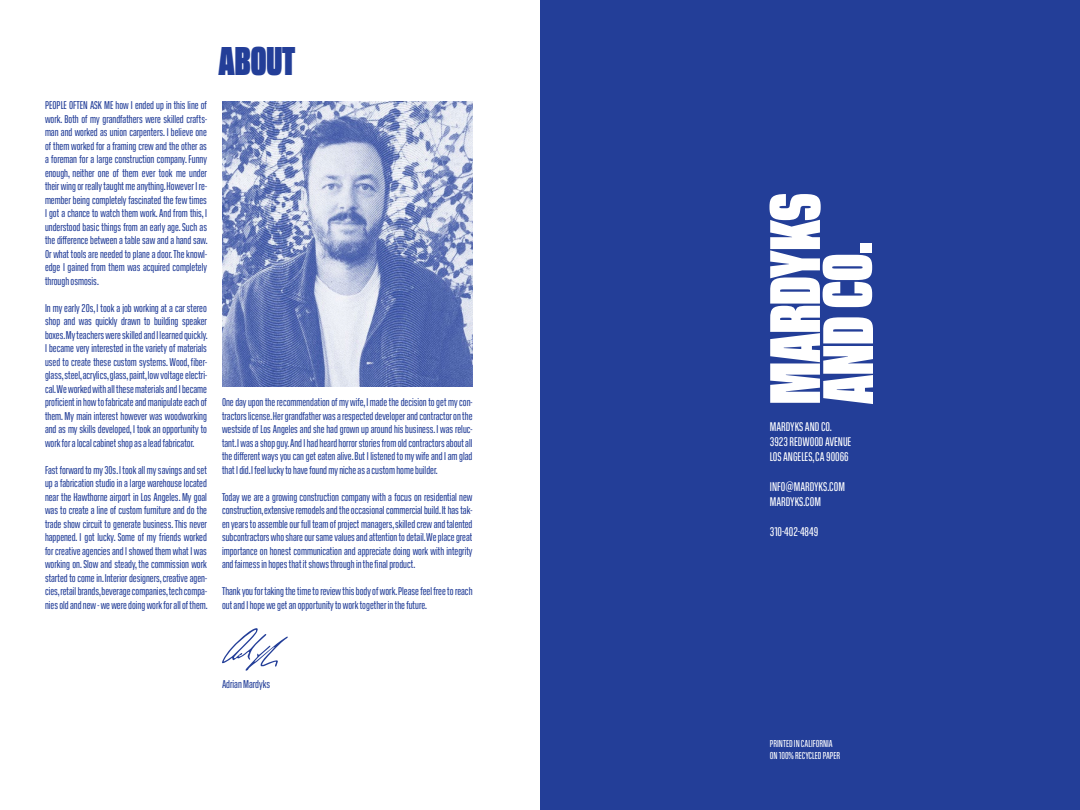
<style>
.page{position:relative;width:1080px;height:810px;background:#fff}
.page>*{position:absolute;margin:0;border:0;box-sizing:border-box;transform-origin:0 0}
.t1{font:900 40px "Pilat Compressed";color:#233e98}
.t2{font:12.5px "Pilat Compressed";color:#fff}
.t3{font:11.25px/13.5px "Pilat Compressed";color:#233e98;text-align:justify}
.t4{font:10px "Pilat Compressed";color:#fff}
</style>
<div class="page">
<div style="left:540px;top:0;width:540px;height:810px;background:#233e98"></div>
<svg style="left:769px;top:194px;width:104px;height:210px"></svg>
<div style="left:860px;top:243px;width:11px;height:10px;background:#fff"></div>
<img style="left:222px;top:101px;width:250px;height:286px">
<svg style="left:222px;top:628px;width:66px;height:43px"></svg>
<p class="t3" style="left:45px;top:97px;width:164px">PEOPLE OFTEN ASK ME how I ended up in this line of work. Both of my grandfathers were skilled crafts&shy;man and worked as union carpenters. I believe one of them worked for a framing crew and the other as a foreman for a large construction company. Funny enough, neither one of them ever took me under their wing or really taught me anything. However I re&shy;member being completely fascinated the few times I got a chance to watch them work. And from this, I understood basic things from an early age. Such as the difference between a table saw and a hand saw.<br>Or what tools are needed to plane a door. The knowl&shy;edge I gained from them was acquired completely through osmosis.</p>
<p class="t3" style="left:45px;top:300px;width:164px">In my early 20s, I took a job working at a car stereo shop and was quickly drawn to building speaker boxes.My teachers were skilled and I learned quickly.<br>I became very interested in the variety of materials used to create these custom systems. Wood, fiber&shy;glass, steel, acrylics, glass, paint, low voltage electri&shy;cal.We worked with all these materials and I became proficient in how to fabricate and manipulate each of them. My main interest however was woodworking and as my skills developed, I took an opportunity to work for a local cabinet shop as a lead fabricator.</p>
<p class="t3" style="left:45px;top:462px;width:164px">Fast forward to my 30s. I took all my savings and set up a fabrication studio in a large warehouse located near the Hawthorne airport in Los Angeles. My goal was to create a line of custom furniture and do the trade show circuit to generate business. This never happened. I got lucky. Some of my friends worked for creative agencies and I showed them what I was working on. Slow and steady, the commission work started to come in. Interior designers, creative agen&shy;cies, retail brands, beverage companies, tech compa&shy;nies old and new - we were doing work for all of them.</p>
<p class="t1" style="left:218px;top:32px;width:79px">ABOUT</p>
<p class="t3" style="left:222px;top:395px;width:252px">One day upon the recommendation of my wife, I made the decision to get my con&shy;tractors license.Her grandfather was a respected developer and contractor on the westside of Los Angeles and she had grown up around his business. I was reluc&shy;tant. I was a shop guy. And I had heard horror stories from old contractors about all the different ways you can get eaten alive. But I listened to my wife and I am glad that I did.I feel lucky to have found my niche as a custom home builder.</p>
<p class="t3" style="left:222px;top:489px;width:252px">Today we are a growing construction company with a focus on residential new construction, extensive remodels and the occasional commercial build. It has tak&shy;en years to assemble our full team of project managers, skilled crew and talented subcontractors who share our same values and attention to detail.We place great importance on honest communication and appreciate doing work with integrity and fairness in hopes that it shows through in the final product.</p>
<p class="t3" style="left:222px;top:584px;width:252px">Thank you for taking the time to review this body of work. Please feel free to reach out and I hope we get an opportunity to work together in the future.</p>
<p class="t3" style="left:222px;top:676px;width:50px">Adrian Mardyks</p>
<p class="t2" style="left:770px;top:418px;width:64px">MARDYKS AND CO.</p>
<p class="t2" style="left:770px;top:433px;width:83px">3923 REDWOOD AVENUE</p>
<p class="t2" style="left:770px;top:448px;width:80px">LOS ANGELES,CA 90066</p>
<p class="t2" style="left:770px;top:478px;width:77px">INFO@MARDYKS.COM</p>
<p class="t2" style="left:770px;top:493px;width:53px">MARDYKS.COM</p>
<p class="t2" style="left:770px;top:523px;width:50px">310-402-4849</p>
<p class="t4" style="left:770px;top:736px;width:64px">PRINTED IN CALIFORNIA</p>
<p class="t4" style="left:770px;top:748px;width:72px">ON 100% RECYCLED PAPER</p>
</div>
